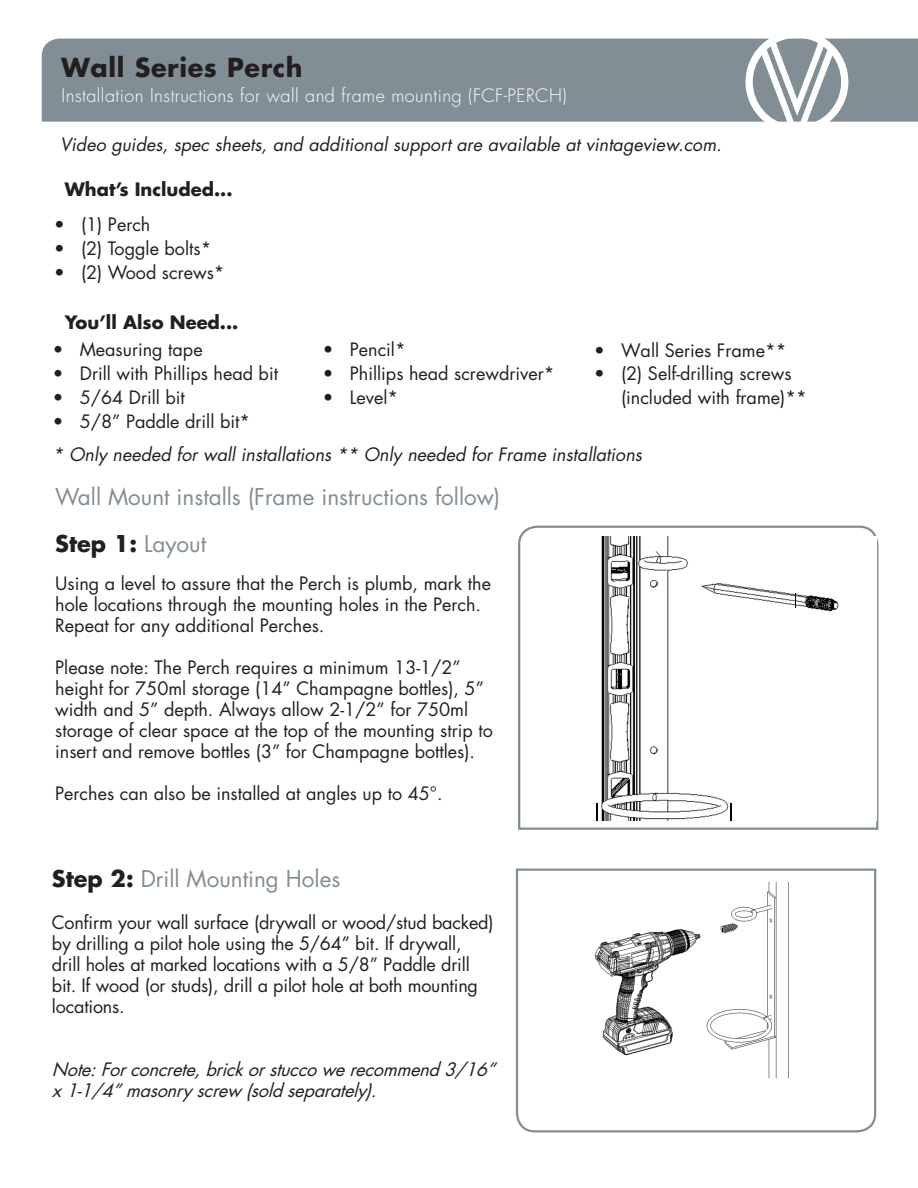
<style>
.page{position:relative;width:918px;height:1188px;background:#fff}
.page>*{position:absolute;margin:0;border:0;box-sizing:border-box;transform-origin:0 0}
.t1{font:700 25.5px "Futura Std";letter-spacing:.025em;color:#231f20}
.t2{font:22.5px/46.8px "Futura Std";color:#818e96}
.t3{font:18px/21px "Futura Std";color:#231f20}
.t4{font:italic 18px "Futura Std";color:#231f20}
.t5{font:italic 18px/21px "Futura Std";color:#231f20}
.t6{font:300 18px "Futura Std";letter-spacing:.025em;color:#fff}
.t7{font:700 18px "Futura Std";color:#231f20}
.s1{font-weight:700;color:#231f20}
</style>
<div class="page">
<div style="left:42px;top:39px;width:876px;height:83px;background:#818e96"></div>
<svg style="left:745px;top:38px;width:103px;height:84px"></svg>
<svg style="left:518px;top:525px;width:361px;height:305px"></svg>
<svg style="left:516px;top:868px;width:361px;height:265px"></svg>
<img style="left:547px;top:883px;width:299px;height:215px">
<img style="left:531px;top:536px;width:345px;height:285px">
<svg style="left:597px;top:804px;width:1px;height:17px"></svg>
<svg style="left:731px;top:804px;width:1px;height:17px"></svg>
<img style="left:795px;top:593px;width:1px;height:15px">
<div style="left:776px;top:617px;width:88px;height:204px;background:#fff"></div>
<div style="left:747px;top:536px;width:88px;height:46px;background:#fff"></div>
<div style="left:794px;top:548px;width:55px;height:45px;background:#fff"></div>
<div style="left:742px;top:608px;width:55px;height:45px;background:#fff"></div>
<p class="t1" style="left:62px;top:51px;width:243px">Wall Series Perch</p>
<p class="t6" style="left:62px;top:84px;width:507px">Installation Instructions for wall and frame mounting (FCF-PERCH)</p>
<p class="t4" style="left:60px;top:133px;width:663px">Video guides, spec sheets, and additional support are available at vintageview.com.</p>
<p class="t7" style="left:65px;top:178px;width:169px">What’s Included...</p>
<p class="t3" style="left:54px;top:214px;width:98px">• (1) Perch</p>
<p class="t3" style="left:54px;top:238px;width:159px">• (2) Toggle bolts*</p>
<p class="t3" style="left:54px;top:262px;width:172px">• (2) Wood screws*</p>
<p class="t7" style="left:65px;top:310px;width:175px">You’ll Also Need...</p>
<p class="t3" style="left:53px;top:339px;width:151px">• Measuring tape</p>
<p class="t3" style="left:53px;top:363px;width:227px">• Drill with Phillips head bit</p>
<p class="t3" style="left:53px;top:387px;width:134px">• 5/64 Drill bit</p>
<p class="t3" style="left:53px;top:411px;width:199px">• 5/8” Paddle drill bit*</p>
<p class="t3" style="left:323px;top:339px;width:84px">• Pencil*</p>
<p class="t3" style="left:323px;top:363px;width:233px">• Phillips head screwdriver*</p>
<p class="t3" style="left:323px;top:387px;width:77px">• Level*</p>
<p class="t3" style="left:594px;top:340px;width:194px">• Wall Series Frame**</p>
<p class="t3" style="left:621px;top:362px;width:187px;line-height:24px;text-indent:-27px">• (2) Self-drilling screws (included with frame)**</p>
<p class="t4" style="left:53px;top:443px;width:591px">* Only needed for wall installations ** Only needed for Frame installations</p>
<p class="t2" style="left:55px;top:474px;width:447px">Wall Mount installs (Frame instructions follow)<br><span class="s1">Step 1:</span> Layout</p>
<p class="t3" style="left:55px;top:573px;width:437px">Using a level to assure that the Perch is plumb, mark the hole locations through the mounting holes in the Perch.<br>Repeat for any additional Perches.</p>
<p class="t3" style="left:55px;top:657px;width:439px">Please note: The Perch requires a minimum 13-1/2” height for 750ml storage (14” Champagne bottles), 5” width and 5” depth. Always allow 2-1/2” for 750ml storage of clear space at the top of the mounting strip to insert and remove bottles (3” for Champagne bottles).</p>
<p class="t3" style="left:55px;top:783px;width:389px">Perches can also be installed at angles up to 45°.</p>
<p class="t2" style="left:52px;top:856px;width:290px"><span class="s1">Step 2:</span> Drill Mounting Holes</p>
<p class="t3" style="left:52px;top:912px;width:443px">Confirm your wall surface (drywall or wood/stud backed) by drilling a pilot hole using the 5/64” bit. If drywall, drill holes at marked locations with a 5/8” Paddle drill bit. If wood (or studs), drill a pilot hole at both mounting locations.</p>
<p class="t5" style="left:52px;top:1059px;width:451px">Note:Forconcrete,brickorstuccowerecommend3/16” x1-1/4”masonry screw (soldseparately).</p>
</div>
